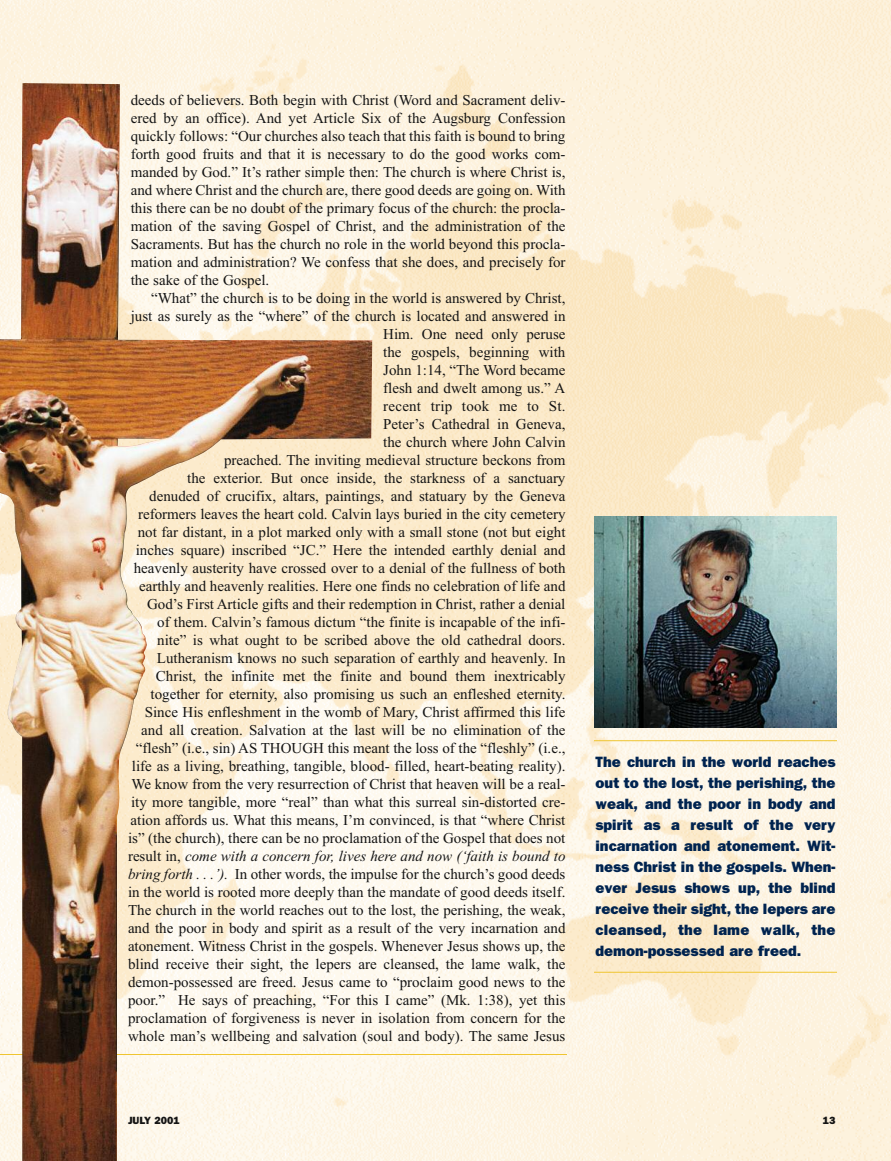
<style>
.page{position:relative;width:891px;height:1161px;background:#fff}
.page>*{position:absolute;margin:0;border:0;box-sizing:border-box;transform-origin:0 0}
.t1{font:15px/18px "Times New Roman";color:#141414;text-align:justify}
.t2{font:800 15px/21px "Franklin Gothic";letter-spacing:.005em;color:#00234f;text-align:justify}
.t3{font:800 10.5px "Franklin Gothic";color:#141414}
.s1{font-style:italic}
</style>
<div class="page">
<img style="left:0;top:0;width:891px;height:1161px">
<hr style="left:0;top:1054px;width:567px;height:1px;background:#efc530">
<img style="left:594px;top:517px;width:243px;height:210px">
<hr style="left:594px;top:740px;width:243px;height:1px;background:#efc530">
<hr style="left:594px;top:972px;width:243px;height:1px;background:#efc530">
<img style="left:0;top:83px;width:372px;height:1078px">
<p class="t1" style="left:131px;top:91px;width:436px">deeds of believers. Both begin with Christ (Word and Sacrament deliv&shy;ered by an office). And yet Article Six of the Augsburg Confession quickly follows: “Our churches also teach that this faith is bound to bring forth good fruits and that it is necessary to do the good works com&shy;manded by God.” It’s rather simple then: The church is where Christ is, and where Christ and the church are, there good deeds are going on. With this there can be no doubt of the primary focus of the church: the procla&shy;mation of the saving Gospel of Christ, and the administration of the Sacraments. But has the church no role in the world beyond this procla&shy;mation and administration? We confess that she does, and precisely for the sake of the Gospel.</p>
<p class="t1" style="left:128px;top:289px;width:439px;text-align:right">“What” the church is to be doing in the world is answered by Christ, just as surely as the “where” of the church is located and answered in Him. One need only peruse<br>the gospels, beginning with<br>John 1:14, “The Word became<br>flesh and dwelt among us.” A<br>recent trip took me to St.<br>Peter’s Cathedral in Geneva,<br>the church where John Calvin<br>preached. The inviting medieval structure beckons from<br>the exterior. But once inside, the starkness of a sanctuary<br>denuded of crucifix, altars, paintings, and statuary by the Geneva reformers leaves the heart cold. Calvin lays buried in the city cemetery not far distant, in a plot marked only with a small stone (not but eight inches square) inscribed “JC.” Here the intended earthly denial and heavenly austerity have crossed over to a denial of the fullness of both earthly and heavenly realities. Here one finds no celebration of life and God’s First Article gifts and their redemption in Christ, rather a denial<br>of them. Calvin’s famous dictum “the finite is incapable of the infi&shy;nite” is what ought to be scribed above the old cathedral doors.<br>Lutheranism knows no such separation of earthly and heavenly. In Christ, the infinite met the finite and bound them inextricably together for eternity, also promising us such an enfleshed eternity.<br>Since His enfleshment in the womb of Mary, Christ affirmed this life and all creation. Salvation at the last will be no elimination of the “flesh” (i.e., sin) AS THOUGH this meant the loss of the “fleshly” (i.e., life as a living, breathing, tangible, blood- filled, heart-beating reality).<br>We know from the very resurrection of Christ that heaven will be a real&shy;ity more tangible, more “real” than what this surreal sin-distorted cre&shy;ation affords us. What this means, I’m convinced, is that “where Christ is” (the church), there can be no proclamation of the Gospel that does not result in, <span class="s1">come with a concern for, lives here and now (‘faith is bound to bring forth . . .’).</span> In other words, the impulse for the church’s good deeds in the world is rooted more deeply than the mandate of good deeds itself.<br>The church in the world reaches out to the lost, the perishing, the weak, and the poor in body and spirit as a result of the very incarnation and atonement. Witness Christ in the gospels. Whenever Jesus shows up, the blind receive their sight, the lepers are cleansed, the lame walk, the demon-possessed are freed. Jesus came to “proclaim good news to the poor.” He says of preaching, “For this I came” (Mk. 1:38), yet this proclamation of forgiveness is never in isolation from concern for the whole man’s wellbeing and salvation (soul and body). The same Jesus</p>
<p class="t2" style="left:596px;top:751px;width:242px">The church in the world reaches out to the lost, the perishing, the weak, and the poor in body and spirit as a result of the very incarnation and atonement. Wit&shy;ness Christ in the gospels. When&shy;ever Jesus shows up, the blind receive their sight, the lepers are cleansed, the lame walk, the demon-possessed are freed.</p>
<p class="t3" style="left:128px;top:1114px;width:53px">JULY 2001</p>
<p class="t3" style="left:823px;top:1114px;width:14px">13</p>
</div>
